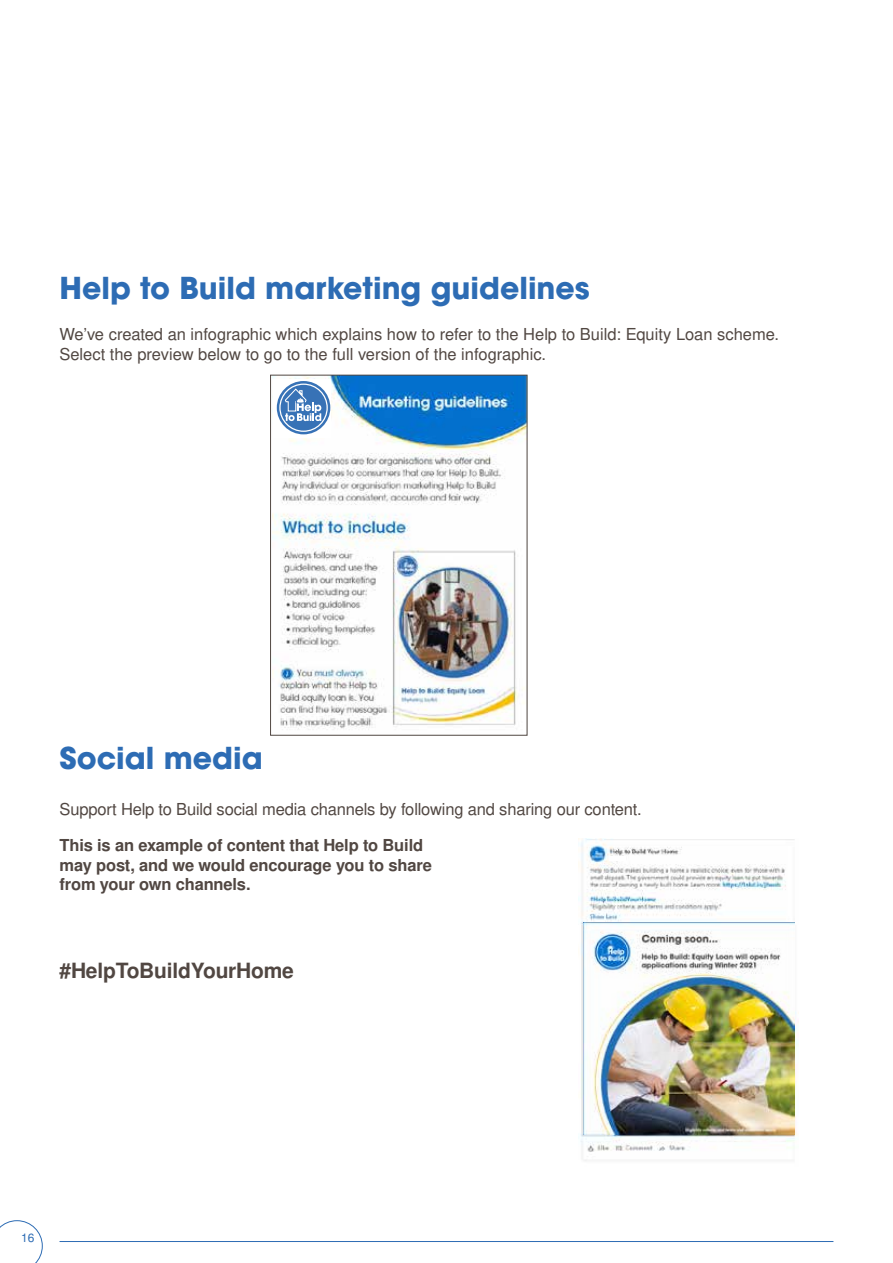
<style>
.page{position:relative;width:893px;height:1263px;background:#fff}
.page>*{position:absolute;margin:0;border:0;box-sizing:border-box;transform-origin:0 0}
.t1{font:700 30px "ITC Avant Garde Std";color:#2d6cb4}
.t2{font:700 21px "Nimbus San L";letter-spacing:-.01em;color:#514742}
.t3{font:16.5px/19.8px "Nimbus San L";letter-spacing:-.005em;color:#514742}
.t4{font:700 16.5px/19.8px "Nimbus San L";letter-spacing:-.01em;color:#514742}
.t5{font:12px "Nimbus San L";color:#2d6cb4}
</style>
<div class="page">
<hr style="left:60px;top:1241px;width:773px;height:1px;background:#2d6cb4">
<img style="left:579px;top:839px;width:220px;height:322px">
<img style="left:272px;top:377px;width:253px;height:353px">
<div style="left:270px;top:375px;width:257px;height:360px;border:1px solid #514742"></div>
<div style="left:273px;top:380px;width:58px;height:58px;background:#fff"></div>
<svg style="left:277px;top:381px;width:53px;height:53px"></svg>
<svg style="left:279px;top:384px;width:49px;height:48px"></svg>
<img style="left:583px;top:923px;width:212px;height:211px">
<div style="left:609px;top:856px;width:17px;height:5px;background:#fff"></div>
<svg style="left:0;top:1220px;width:43px;height:43px"></svg>
<h1 class="t1" style="left:60px;top:269px;width:532px">Help to Build marketing guidelines</h1>
<p class="t3" style="left:60px;top:324px;width:721px">We’ve created an infographic which explains how to refer to the Help to Build: Equity Loan scheme.<br>Select the preview below to go to the full version of the infographic.</p>
<h1 class="t1" style="left:60px;top:738px;width:205px">Social media</h1>
<p class="t3" style="left:60px;top:799px;width:584px">Support Help to Build social media channels by following and sharing our content.</p>
<p class="t4" style="left:60px;top:835px;width:374px">This is an example of content that Help to Build may post, and we would encourage you to share from your own channels.</p>
<p class="t2" style="left:60px;top:955px;width:236px">#HelpToBuildYourHome</p>
<p class="t5" style="left:21px;top:1229px;width:15px">16</p>
</div>
